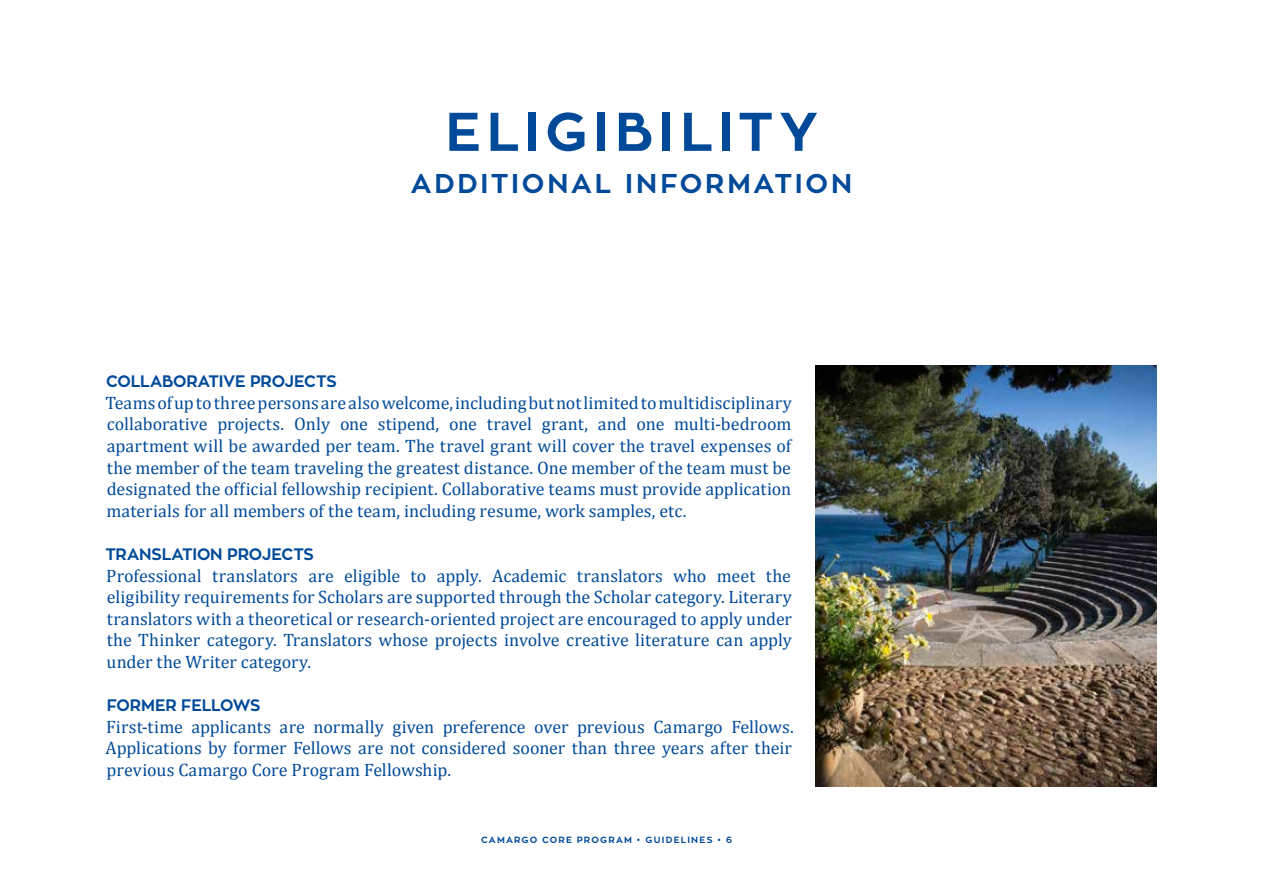
<style>
.page{position:relative;width:1263px;height:893px;background:#fff}
.page>*{position:absolute;margin:0;border:0;box-sizing:border-box;transform-origin:0 0}
.t1{font:700 54px "Zona Pro";letter-spacing:.105em;color:#004a99}
.t2{font:700 27px "Zona Pro";letter-spacing:.105em;color:#004a99}
.t3{font:18px/21.6px "Cambria";letter-spacing:.005em;color:#004a99;text-align:justify}
.t4{font:700 16.5px "Zona Pro";letter-spacing:-.01em;color:#004a99}
.t5{font:700 9px "Zona Pro";letter-spacing:.13em;color:#004a99}
</style>
<div class="page">
<img style="left:815px;top:366px;width:342px;height:421px">
<h1 class="t1" style="left:445px;top:97px;width:374px">ELIGIBILITY</h1>
<h2 class="t2" style="left:411px;top:166px;width:443px">ADDITIONAL INFORMATION</h2>
<p class="t4" style="left:106px;top:371px;width:232px">COLLABORATIVE PROJECTS</p>
<p class="t3" style="left:106px;top:392px;width:688px">Teams of up to three persons are also welcome, including but not limited to multidisciplinary collaborative projects. Only one stipend, one travel grant, and one multi-bedroom apartment will be awarded per team. The travel grant will cover the travel expenses of the member of the team traveling the greatest distance. One member of the team must be designated the official fellowship recipient. Collaborative teams must provide application materials for all members of the team, including resume, work samples, etc.</p>
<p class="t4" style="left:105px;top:543px;width:210px">TRANSLATION PROJECTS</p>
<p class="t3" style="left:106px;top:564px;width:687px">Professional translators are eligible to apply. Academic translators who meet the eligibility requirements for Scholars are supported through the Scholar category. Literary translators with a theoretical or research-oriented project are encouraged to apply under the Thinker category. Translators whose projects involve creative literature can apply under the Writer category.</p>
<p class="t4" style="left:107px;top:695px;width:155px">FORMER FELLOWS</p>
<p class="t3" style="left:105px;top:716px;width:690px">First-time applicants are normally given preference over previous Camargo Fellows.<br>Applications by former Fellows are not considered sooner than three years after their previous Camargo Core Program Fellowship.</p>
<p class="t5" style="left:481px;top:834px;width:252px">CAMARGO CORE PROGRAM • GUIDELINES • 6</p>
</div>
